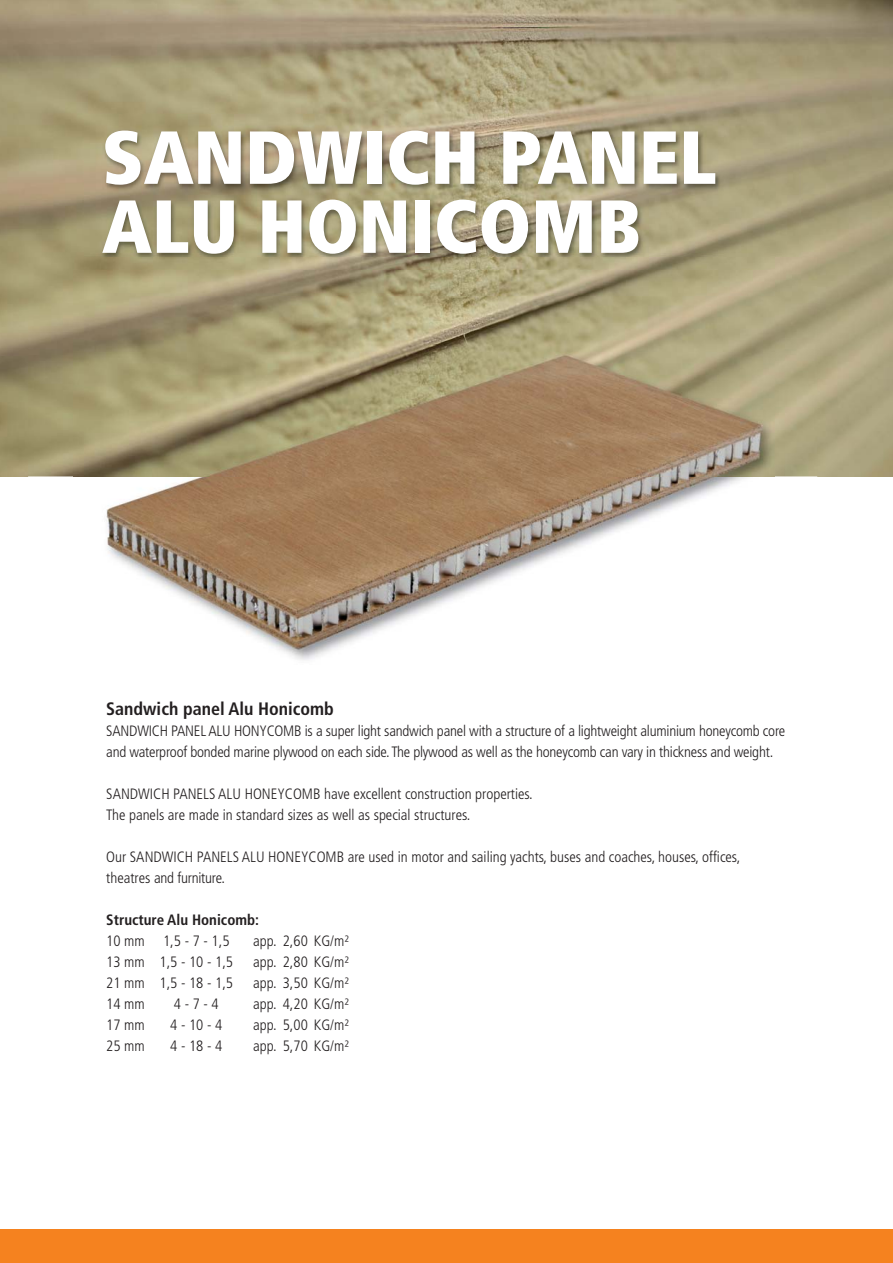
<style>
.page{position:relative;width:893px;height:1263px;background:#fff}
.page>*{position:absolute;margin:0;border:0;box-sizing:border-box;transform-origin:0 0}
.t1{font:900 condensed 75px/69px "Frutiger";color:#fff}
.t2{font:700 condensed 18px "Frutiger";color:#231f20}
.t3{font:300 condensed 15px/21px "Frutiger";color:#231f20}
.t4{font:700 condensed 15px "Frutiger";color:#231f20}
</style>
<div class="page">
<div style="left:0;top:1229px;width:893px;height:34px;background:#f5821f"></div>
<img style="left:0;top:0;width:893px;height:476px">
<img style="left:775px;top:257px;width:42px;height:219px">
<img style="left:28px;top:257px;width:57px;height:219px">
<img style="left:73px;top:476px;width:702px;height:184px">
<img style="left:73px;top:270px;width:12px;height:206px">
<img style="left:85px;top:296px;width:690px;height:180px">
<img style="left:85px;top:114px;width:715px;height:182px">
<h1 class="t1" style="left:102px;top:127px;width:616px">SANDWICH PANEL<br>ALU HONICOMB</h1>
<p class="t2" style="left:106px;top:700px;width:229px">Sandwich panel Alu Honicomb</p>
<p class="t3" style="left:106px;top:722px;width:680px">SANDWICH PANEL ALU HONYCOMB is a super light sandwich panel with a structure of a lightweight aluminium honeycomb core and waterproof bonded marine plywood on each side. The plywood as well as the honeycomb can vary in thickness and weight.</p>
<p class="t3" style="left:106px;top:785px;width:428px">SANDWICH PANELS ALU HONEYCOMB have excellent construction properties.<br>The panels are made in standard sizes as well as special structures.</p>
<p class="t3" style="left:106px;top:848px;width:635px">Our SANDWICH PANELS ALU HONEYCOMB are used in motor and sailing yachts, buses and coaches, houses, offices, theatres and furniture.</p>
<p class="t4" style="left:106px;top:913px;width:154px">Structure Alu Honicomb:</p>
<p class="t3" style="left:106px;top:932px;width:125px">10 mm 1,5 - 7 - 1,5</p>
<p class="t3" style="left:253px;top:932px;width:97px">app. 2,60 KG/m²</p>
<p class="t3" style="left:106px;top:953px;width:128px">13 mm 1,5 - 10 - 1,5</p>
<p class="t3" style="left:253px;top:953px;width:97px">app. 2,80 KG/m²</p>
<p class="t3" style="left:106px;top:974px;width:128px">21 mm 1,5 - 18 - 1,5</p>
<p class="t3" style="left:253px;top:974px;width:97px">app. 3,50 KG/m²</p>
<p class="t3" style="left:106px;top:995px;width:40px">14 mm</p>
<p class="t3" style="left:174px;top:995px;width:46px">4 - 7 - 4</p>
<p class="t3" style="left:253px;top:995px;width:97px">app. 4,20 KG/m²</p>
<p class="t3" style="left:106px;top:1016px;width:40px">17 mm</p>
<p class="t3" style="left:170px;top:1016px;width:54px">4 - 10 - 4</p>
<p class="t3" style="left:253px;top:1016px;width:97px">app. 5,00 KG/m²</p>
<p class="t3" style="left:106px;top:1037px;width:40px">25 mm</p>
<p class="t3" style="left:170px;top:1037px;width:54px">4 - 18 - 4</p>
<p class="t3" style="left:253px;top:1037px;width:97px">app. 5,70 KG/m²</p>
</div>
